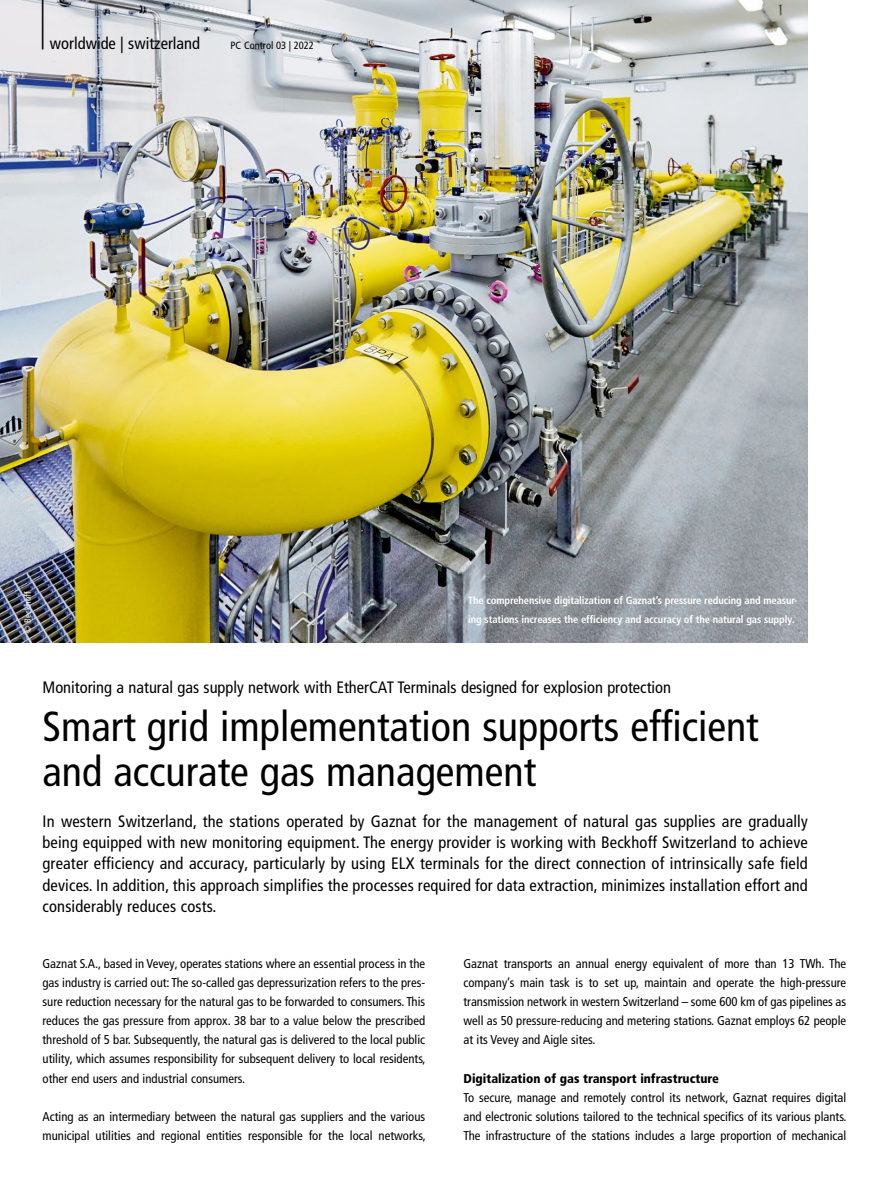
<style>
.page{position:relative;width:893px;height:1191px;background:#fff}
.page>*{position:absolute;margin:0;border:0;box-sizing:border-box;transform-origin:0 0}
.t1{font:300 condensed 61.8px "Frutiger LT Pro";color:#000;scale:.49 1}
.t2{font:condensed 42px/45px "Frutiger LT Pro";color:#000}
.t3{font:condensed 16.5px/21.3px "Frutiger LT Pro";color:#000;text-align:justify}
.t4{font:condensed 12.75px/19.2px "Frutiger LT Pro";color:#000;text-align:justify}
.t5{font:900 condensed 12.75px "Frutiger LT Pro";color:#000}
.t6{font:700 condensed 10.5px/19.2px "Frutiger LT Pro";letter-spacing:-.01em;color:#fff}
.t7{font:condensed 10.5px "Frutiger LT Pro";color:#000}
.t8{font:condensed 9px "Frutiger LT Pro";letter-spacing:.02em;color:#fff}
</style>
<div class="page">
<img style="left:0;top:0;width:808px;height:642px">
<h1 class="t1" style="left:39px;top:-23px;width:15px">|</h1>
<p class="t3" style="left:50px;top:33px;width:152px">worldwide | switzerland</p>
<p class="t7" style="left:231px;top:39px;width:85px">PC Control 03 | 2022</p>
<p class="t8" style="left:22px;top:632px;width:43px;rotate:-90deg">© Beckhoff</p>
<p class="t6" style="left:468px;top:591px;width:331px">The comprehensive digitalization of Gaznat’s pressure reducing and measur&shy;ing stations increases the efficiency and accuracy of the natural gas supply.</p>
<p class="t3" style="left:43px;top:676px;width:630px">Monitoring a natural gas supply network with EtherCAT Terminals designed for explosion protection</p>
<h2 class="t2" style="left:43px;top:704px;width:718px">Smart grid implementation supports efficient and accurate gas management</h2>
<p class="t3" style="left:43px;top:810px;width:767px">In western Switzerland, the stations operated by Gaznat for the management of natural gas supplies are gradually being equipped with new monitoring equipment. The energy provider is working with Beckhoff Switzerland to achieve greater efficiency and accuracy, particularly by using ELX terminals for the direct connection of intrinsically safe field devices. In addition, this approach simplifies the processes required for data extraction, minimizes installation effort and considerably reduces costs.</p>
<p class="t4" style="left:43px;top:953px;width:385px">Gaznat S.A., based in Vevey, operates stations where an essential process in the gas industry is carried out: The so-called gas depressurization refers to the pres&shy;sure reduction necessary for the natural gas to be forwarded to consumers. This reduces the gas pressure from approx. 38 bar to a value below the prescribed threshold of 5 bar. Subsequently, the natural gas is delivered to the local public utility, which assumes responsibility for subsequent delivery to local residents, other end users and industrial consumers.</p>
<p class="t4" style="left:43px;top:1106px;width:385px">Acting as an intermediary between the natural gas suppliers and the various municipal utilities and regional entities responsible for the local networks,</p>
<p class="t4" style="left:463px;top:953px;width:384px">Gaznat transports an annual energy equivalent of more than 13 TWh. The company’s main task is to set up, maintain and operate the high-pressure transmission network in western Switzerland – some 600 km of gas pipelines as well as 50 pressure-reducing and metering stations. Gaznat employs 62 people at its Vevey and Aigle sites.</p>
<p class="t5" style="left:463px;top:1070px;width:257px">Digitalization of gas transport infrastructure</p>
<p class="t4" style="left:463px;top:1087px;width:385px">To secure, manage and remotely control its network, Gaznat requires digital and electronic solutions tailored to the technical specifics of its various plants.<br>The infrastructure of the stations includes a large proportion of mechanical</p>
</div>
